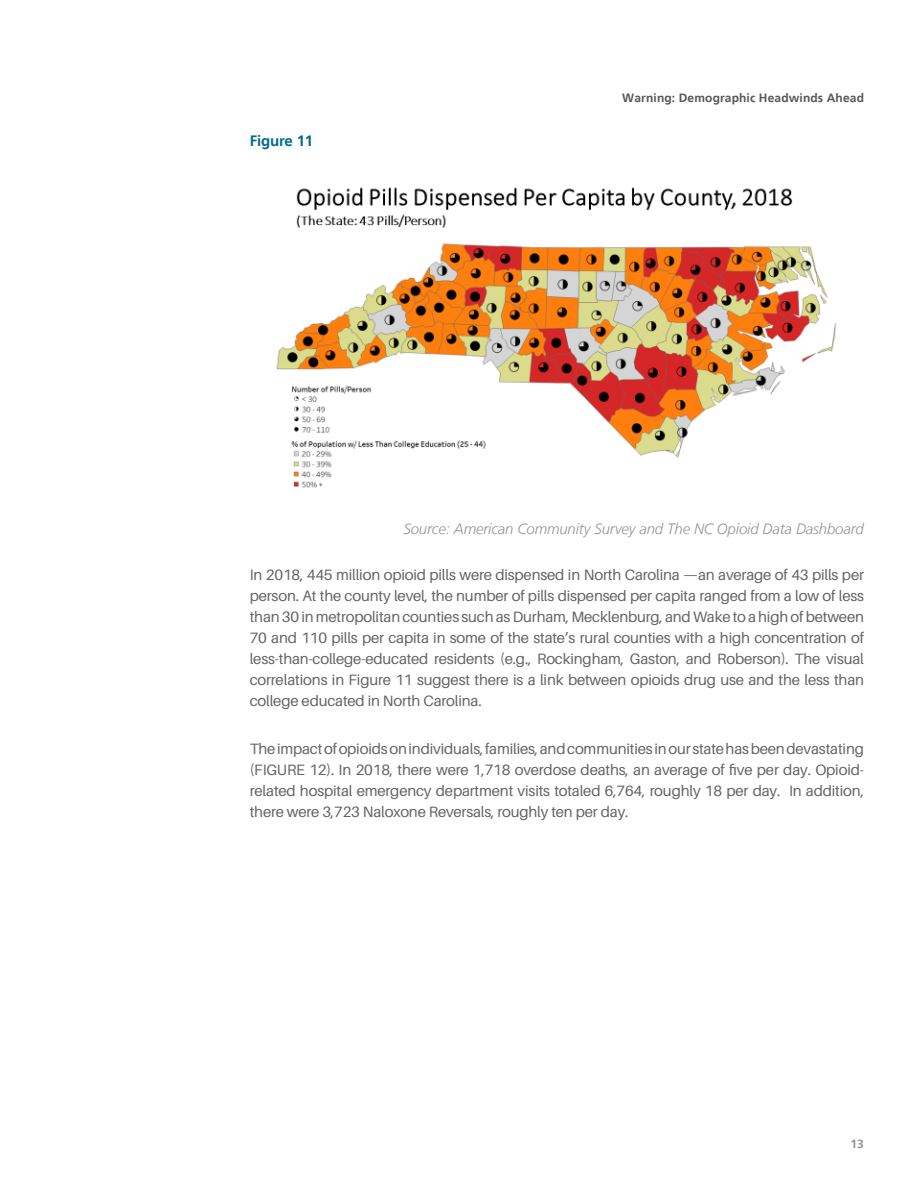
<style>
.page{position:relative;width:918px;height:1188px;background:#fff}
.page>*{position:absolute;margin:0;border:0;box-sizing:border-box;transform-origin:0 0}
.Main_Text{font:15px/21px "Aileron";letter-spacing:-.01em;color:#636366;text-align:justify}
.t1{font:italic 300 15px "Frutiger";letter-spacing:-.01em;color:#939598}
.Main_Text-2{font:700 15px "Frutiger";letter-spacing:-.01em;color:#006991}
.t2{font:700 12px "Frutiger";letter-spacing:.01em;color:#57585a}
.t3{font:700 12px "Frutiger";color:#939598}
</style>
<div class="page">
<img style="left:276px;top:187px;width:560px;height:301px">
<p class="Main_Text-2" style="left:250px;top:132px;width:65px">Figure 11</p>
<p class="t2" style="left:622px;top:91px;width:243px">Warning: Demographic Headwinds Ahead</p>
<p class="t1" style="left:403px;top:520px;width:462px">Source: American Community Survey and The NC Opioid Data Dashboard</p>
<p class="Main_Text" style="left:250px;top:564px;width:616px">In 2018, 445 million opioid pills were dispensed in North Carolina —an average of 43 pills per person. At the county level, the number of pills dispensed per capita ranged from a low of less than 30 in metropolitan counties such as Durham, Mecklenburg, and Wake to a high of between 70 and 110 pills per capita in some of the state’s rural counties with a high concentration of less-than-college-educated residents (e.g., Rockingham, Gaston, and Roberson). The visual correlations in Figure 11 suggest there is a link between opioids drug use and the less than college educated in North Carolina.</p>
<p class="Main_Text" style="left:250px;top:738px;width:616px">The impact of opioids on individuals, families, and communities in our state has been devastating (FIGURE 12). In 2018, there were 1,718 overdose deaths, an average of five per day. Opioid&shy;related hospital emergency department visits totaled 6,764, roughly 18 per day. In addition, there were 3,723 Naloxone Reversals, roughly ten per day.</p>
<p class="t3" style="left:851px;top:1136px;width:15px">13</p>
</div>
